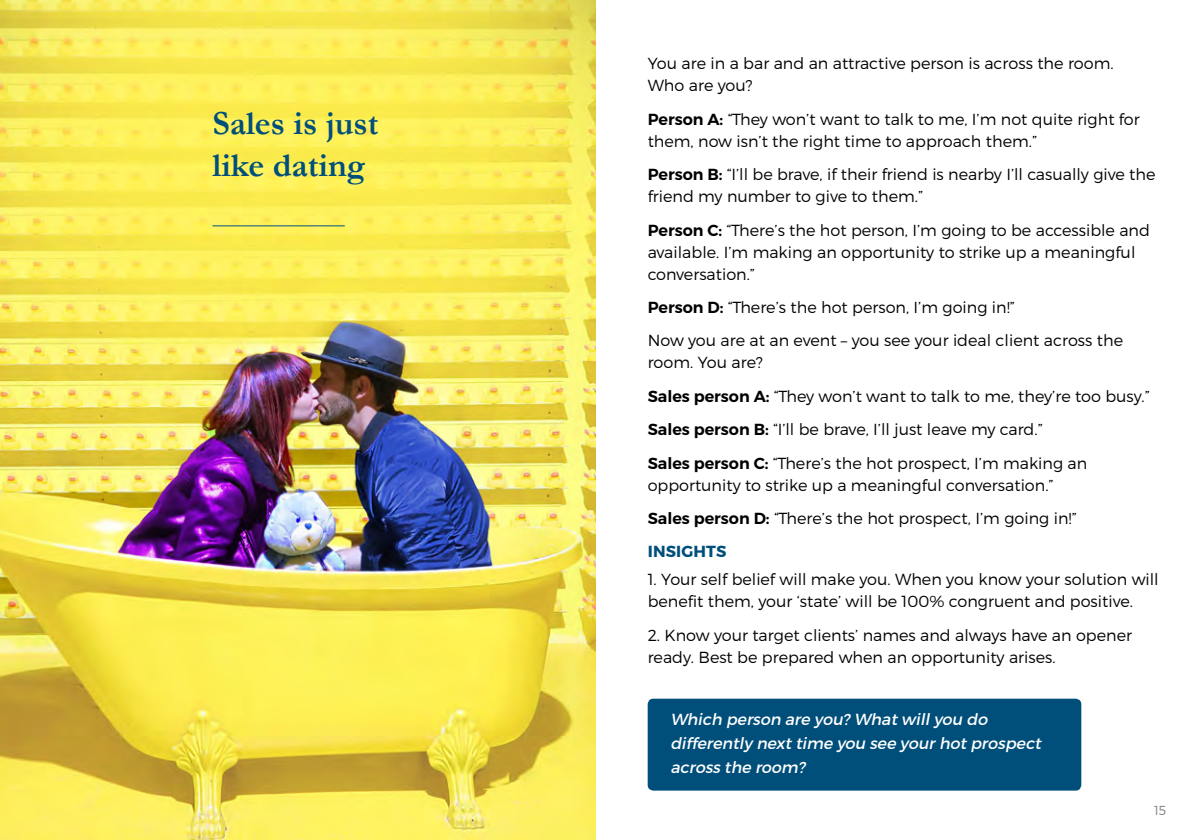
<style>
.page{position:relative;width:1191px;height:840px;background:#fff}
.page>*{position:absolute;margin:0;border:0;box-sizing:border-box;transform-origin:0 0}
.snack_heading{font:700 34px/42px "Garamond";color:#004f7b}
.A6_body{font:300 16px/22px "Montserrat";color:#000}
.question{font:italic 16px/24px "Montserrat";letter-spacing:-.02em;color:#fff}
.A6_body-2{font:700 16px "Montserrat";letter-spacing:.01em;color:#004f7b}
.t1{font:300 13px "Montserrat";color:#808285}
.s1{font-weight:600}
</style>
<div class="page">
<img style="left:0;top:0;width:595px;height:839px">
<hr style="left:212px;top:225px;width:133px;height:1px;background:#004f7b">
<div style="left:647px;top:698px;width:434px;height:92px;background:#004f7b;border-radius:6px"></div>
<p class="snack_heading" style="left:212px;top:102px;width:167px">Sales is just like dating</p>
<p class="A6_body" style="left:647px;top:52px;width:467px">You are in a bar and an attractive person is across the room.<br>Who are you?</p>
<p class="A6_body" style="left:647px;top:108px;width:493px"><span class="s1">Person A:</span> “They won’t want to talk to me, I’m not quite right for them, now isn’t the right time to approach them.”</p>
<p class="A6_body" style="left:647px;top:163px;width:509px"><span class="s1">Person B:</span> “I’ll be brave, if their friend is nearby I’ll casually give the friend my number to give to them.”</p>
<p class="A6_body" style="left:647px;top:218px;width:504px"><span class="s1">Person C:</span> “There’s the hot person, I’m going to be accessible and available. I’m making an opportunity to strike up a meaningful conversation.”</p>
<p class="A6_body" style="left:647px;top:296px;width:369px"><span class="s1">Person D:</span> “There’s the hot person, I’m going in!”</p>
<p class="A6_body" style="left:647px;top:329px;width:477px">Now you are at an event – you see your ideal client across the room. You are?</p>
<p class="A6_body" style="left:647px;top:384px;width:503px"><span class="s1">Sales person A:</span> “They won’t want to talk to me, they’re too busy.”</p>
<p class="A6_body" style="left:647px;top:418px;width:396px"><span class="s1">Sales person B:</span> “I’ll be brave, I’ll just leave my card.”</p>
<p class="A6_body" style="left:647px;top:451px;width:441px"><span class="s1">Sales person C:</span> “There’s the hot prospect, I’m making an opportunity to strike up a meaningful conversation.”</p>
<p class="A6_body" style="left:647px;top:506px;width:430px"><span class="s1">Sales person D:</span> “There’s the hot prospect, I’m going in!”</p>
<p class="A6_body-2" style="left:648px;top:541px;width:80px">INSIGHTS</p>
<p class="A6_body" style="left:647px;top:567px;width:512px">1. Your self belief will make you. When you know your solution will benefit them, your ‘state’ will be 100% congruent and positive.</p>
<p class="A6_body" style="left:647px;top:623px;width:486px">2. Know your target clients’ names and always have an opener ready. Best be prepared when an opportunity arises.</p>
<p class="question" style="left:670px;top:706px;width:375px">Which person are you? What willyou do differently next time you see yourhot prospect across the room?</p>
<p class="t1" style="left:1154px;top:802px;width:14px">15</p>
</div>
